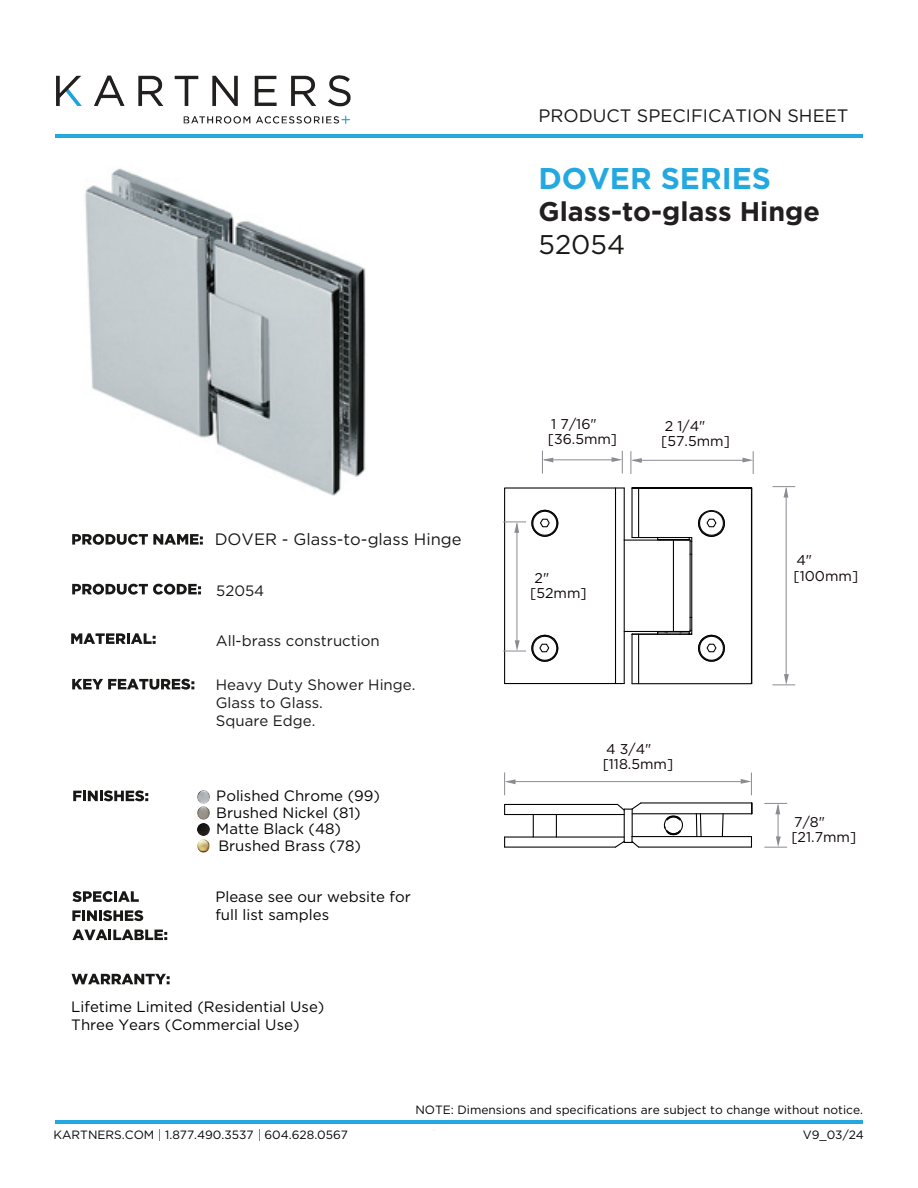
<style>
.page{position:relative;width:918px;height:1188px;background:#fff}
.page>*{position:absolute;margin:0;border:0;box-sizing:border-box;transform-origin:0 0}
.t1{font:700 30px "Gotham";color:#23a8e0}
.t2{font:700 27px "Gotham";color:#221f21}
.t3{font:27px "Gotham";color:#181817}
.t4{font:18px "Gotham";color:#181817}
.t5{font:16.5px "Gotham";color:#181817}
.t6{font:15px/16.6px "Gotham";color:#030303}
.t7{font:15px/18px "Gotham";color:#181817}
.t8{font:14.1px/15.5px "Gotham";color:#0f0509}
.t9{font:12px "Gotham";color:#030303}
</style>
<div class="page">
<hr style="left:55px;top:134px;width:808px;height:4px;background:#23a8e0">
<hr style="left:55px;top:1120px;width:808px;height:4px;background:#23a8e0">
<img style="left:56px;top:76px;width:295px;height:48px">
<svg style="left:72px;top:534px;width:131px;height:11px"></svg>
<svg style="left:72px;top:584px;width:129px;height:11px"></svg>
<svg style="left:73px;top:790px;width:75px;height:11px"></svg>
<svg style="left:72px;top:679px;width:122px;height:11px"></svg>
<svg style="left:72px;top:974px;width:98px;height:10px"></svg>
<svg style="left:71px;top:633px;width:85px;height:11px"></svg>
<svg style="left:72px;top:891px;width:67px;height:11px"></svg>
<svg style="left:72px;top:910px;width:71px;height:11px"></svg>
<svg style="left:72px;top:929px;width:95px;height:11px"></svg>
<img style="left:85px;top:168px;width:281px;height:327px">
<hr style="left:624px;top:540px;width:66px;height:1px;background:#030303">
<hr style="left:624px;top:631px;width:66px;height:1px;background:#030303">
<svg style="left:631px;top:487px;width:122px;height:198px"></svg>
<svg style="left:503px;top:487px;width:122px;height:198px"></svg>
<hr style="left:786px;top:488px;width:1px;height:187px;background:#8b8b92">
<svg style="left:772px;top:674px;width:23px;height:11px"></svg>
<svg style="left:772px;top:486px;width:23px;height:12px"></svg>
<hr style="left:633px;top:460px;width:111px;height:1px;background:#8b8b92">
<svg style="left:742px;top:451px;width:12px;height:23px"></svg>
<svg style="left:631px;top:451px;width:11px;height:23px"></svg>
<hr style="left:544px;top:459px;width:69px;height:1px;background:#8b8b92">
<svg style="left:612px;top:451px;width:11px;height:23px"></svg>
<svg style="left:542px;top:451px;width:11px;height:22px"></svg>
<svg style="left:197px;top:790px;width:13px;height:62px"></svg>
<hr style="left:505px;top:847px;width:111px;height:1px;background:#030303">
<hr style="left:505px;top:836px;width:119px;height:2px;background:#030303">
<hr style="left:505px;top:814px;width:119px;height:1px;background:#030303">
<hr style="left:505px;top:804px;width:113px;height:1px;background:#030303">
<svg style="left:556px;top:815px;width:1px;height:21px"></svg>
<svg style="left:533px;top:815px;width:1px;height:22px"></svg>
<svg style="left:614px;top:802px;width:139px;height:46px"></svg>
<hr style="left:778px;top:805px;width:1px;height:33px;background:#8b8b92">
<svg style="left:764px;top:836px;width:23px;height:12px"></svg>
<svg style="left:764px;top:803px;width:23px;height:11px"></svg>
<hr style="left:506px;top:781px;width:236px;height:1px;background:#8b8b92">
<svg style="left:741px;top:773px;width:11px;height:22px"></svg>
<svg style="left:504px;top:772px;width:12px;height:23px"></svg>
<p class="t4" style="left:539px;top:105px;width:311px">PRODUCT SPECIFICATION SHEET</p>
<h1 class="t1" style="left:538px;top:161px;width:234px">DOVER SERIES</h1>
<h2 class="t2" style="left:539px;top:196px;width:283px">Glass-to-glass Hinge</h2>
<p class="t5" style="left:215px;top:530px;width:248px">DOVER - Glass-to-glass Hinge</p>
<p class="t7" style="left:216px;top:582px;width:50px">52054</p>
<p class="t7" style="left:216px;top:631px;width:165px">All-brass construction</p>
<p class="t7" style="left:216px;top:675px;width:201px">Heavy Duty Shower Hinge.<br>Glass to Glass.<br>Square Edge.</p>
<p class="t6" style="left:216px;top:787px;width:165px">Polished Chrome (99)<br>Brushed Nickel (81)<br>Matte Black (48)<br>Brushed Brass (78)</p>
<p class="t6" style="left:215px;top:887px;width:197px;line-height:18px">Please see our website for full list samples</p>
<p class="t6" style="left:71px;top:998px;width:255px;line-height:18px">Lifetime Limited (Residential Use)<br>Three Years (Commercial Use)</p>
<h2 class="t3" style="left:538px;top:229px;width:88px">52054</h2>
<p class="t8" style="left:548px;top:417px;width:71px;line-height:15px">1 7/16" [36.5mm]</p>
<p class="t8" style="left:661px;top:419px;width:70px;line-height:15px">2 1/4" [57.5mm]</p>
<p class="t8" style="left:530px;top:570px;width:58px;text-indent:4px">2" [52mm]</p>
<p class="t8" style="left:603px;top:742px;width:72px;line-height:15px">4 3/4" [118.5mm]</p>
<p class="t8" style="left:794px;top:552px;width:66px">4" [100mm]</p>
<p class="t8" style="left:791px;top:814px;width:66px">7/8" [21.7mm]</p>
<p class="t9" style="left:415px;top:1104px;width:449px">NOTE: Dimensions and specifications are subject to change without notice.</p>
<p class="t9" style="left:53px;top:1128px;width:296px">KARTNERS.COM 1.877.490.3537 604.628.0567</p>
<p class="t9" style="left:803px;top:1128px;width:63px">V9_03/24</p>
</div>
